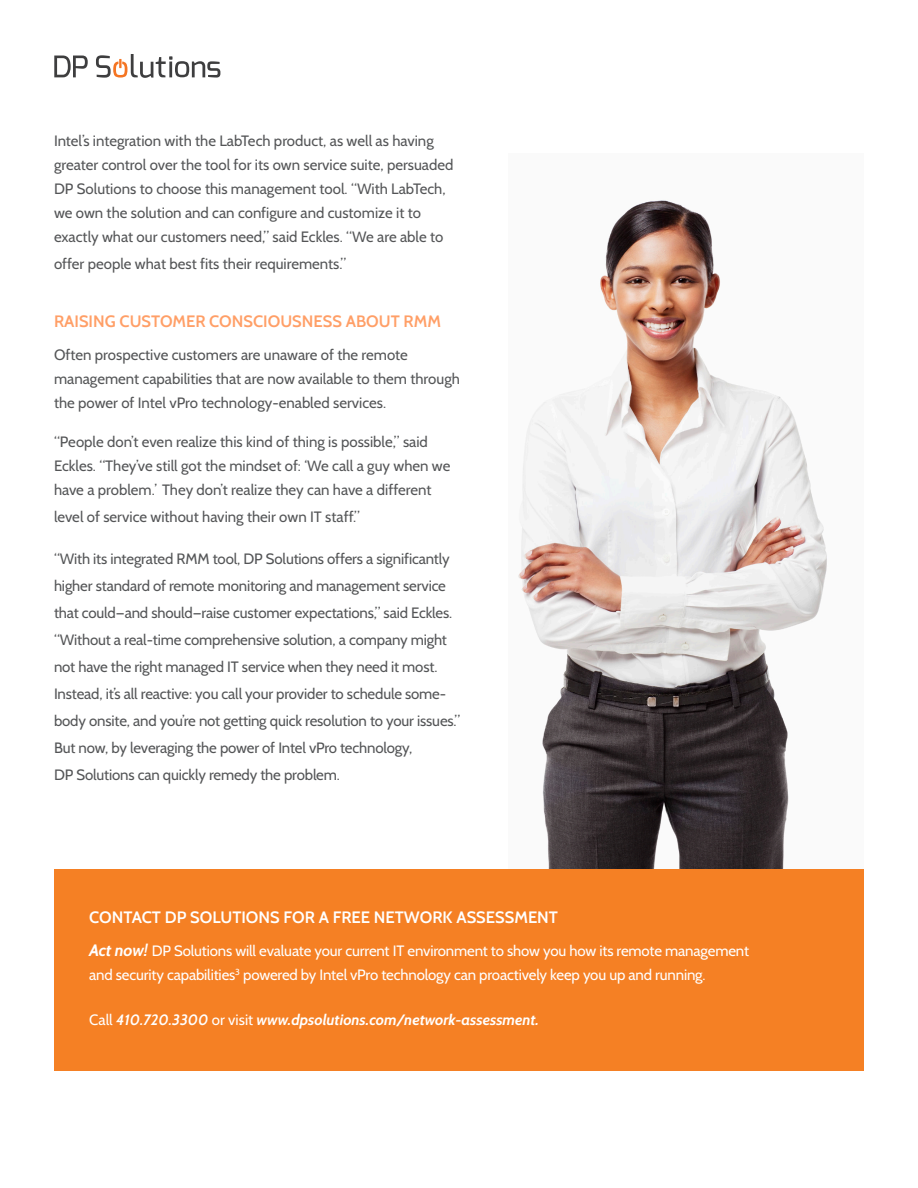
<style>
.page{position:relative;width:918px;height:1188px;background:#fff}
.page>*{position:absolute;margin:0;border:0;box-sizing:border-box;transform-origin:0 0}
.Subhead_3{font:600 16.5px "Cabin";color:#fff}
.Subhead_3-2{font:600 16.5px "Cabin";color:#ff9f67}
.Content{font:15px/24px "Cabin";letter-spacing:-.01em;color:#545557}
.Content-2{font:15px/24px "Cabin";letter-spacing:-.01em;color:#fff}
.Content-3{font:italic 700 15px "Cabin";color:#fff}
.s1{font-weight:700;font-style:italic;font-size:16.5px}
.s2{font-weight:400;font-style:normal}
.s3{font-weight:600}
</style>
<div class="page">
<svg style="left:54px;top:56px;width:34px;height:21px"></svg>
<svg style="left:96px;top:54px;width:124px;height:24px"></svg>
<img style="left:518px;top:200px;width:309px;height:669px">
<div style="left:54px;top:869px;width:810px;height:202px;background:#f58024"></div>
<p class="Content" style="left:54px;top:129px;width:401px">Intel’s integration with the LabTech product, as well as having greater control over the tool for its own service suite, persuaded DP Solutions to choose this management tool. “With LabTech, we own the solution and can configure and customize it to exactly what our customers need,” said Eckles. “We are able to</p>
<p class="Content" style="left:54px;top:252px;width:294px">offer people what best fits their requirements.”</p>
<p class="Subhead_3-2" style="left:54px;top:312px;width:389px">RAISING CUSTOMER CONSCIOUSNESS ABOUT RMM</p>
<p class="Content" style="left:54px;top:343px;width:407px">Often prospective customers are unaware of the remote management capabilities that are now available to them through the power of Intel vPro technology-enabled services.</p>
<p class="Content" style="left:54px;top:430px;width:398px">“People don’t even realize this kind of thing is possible,” said<br>Eckles. “They’ve still got the mindset of: ‘We call a guy when we have a problem.’ They don’t realize they can have a different</p>
<p class="Content" style="left:54px;top:505px;width:307px">level of service without having their own IT staff.”</p>
<p class="Content" style="left:54px;top:546px;width:408px;line-height:27px">“With its integrated RMM tool, DP Solutions offers a significantly higher standard of remote monitoring and management service that could—and should—raise customer expectations,” said Eckles. “Without a real-time comprehensive solution, a company might not have the right managed IT service when they need it most.<br>Instead, it’s all reactive: you call your provider to schedule some&shy;body onsite, and you’re not getting quick resolution to your issues.” But now, by leveraging the power of Intel vPro technology,<br>DP Solutions can quickly remedy the problem.</p>
<p class="Subhead_3" style="left:89px;top:907px;width:470px">CONTACT DP SOLUTIONS FOR A FREE NETWORK ASSESSMENT</p>
<p class="Content-2" style="left:89px;top:938px;width:661px"><span class="s1">Act now!</span> DP Solutions will evaluate your current IT environment to show you how its remote management and security capabilities<sup>3</sup> powered by Intel vPro technology can proactively keep you up and running.</p>
<p class="Content-3" style="left:89px;top:1010px;width:451px"><span class="s2">Call</span> <span class="s3">410.720.3300</span> <span class="s2">or visit</span> www.dpsolutions.com/network-assessment.</p>
</div>
